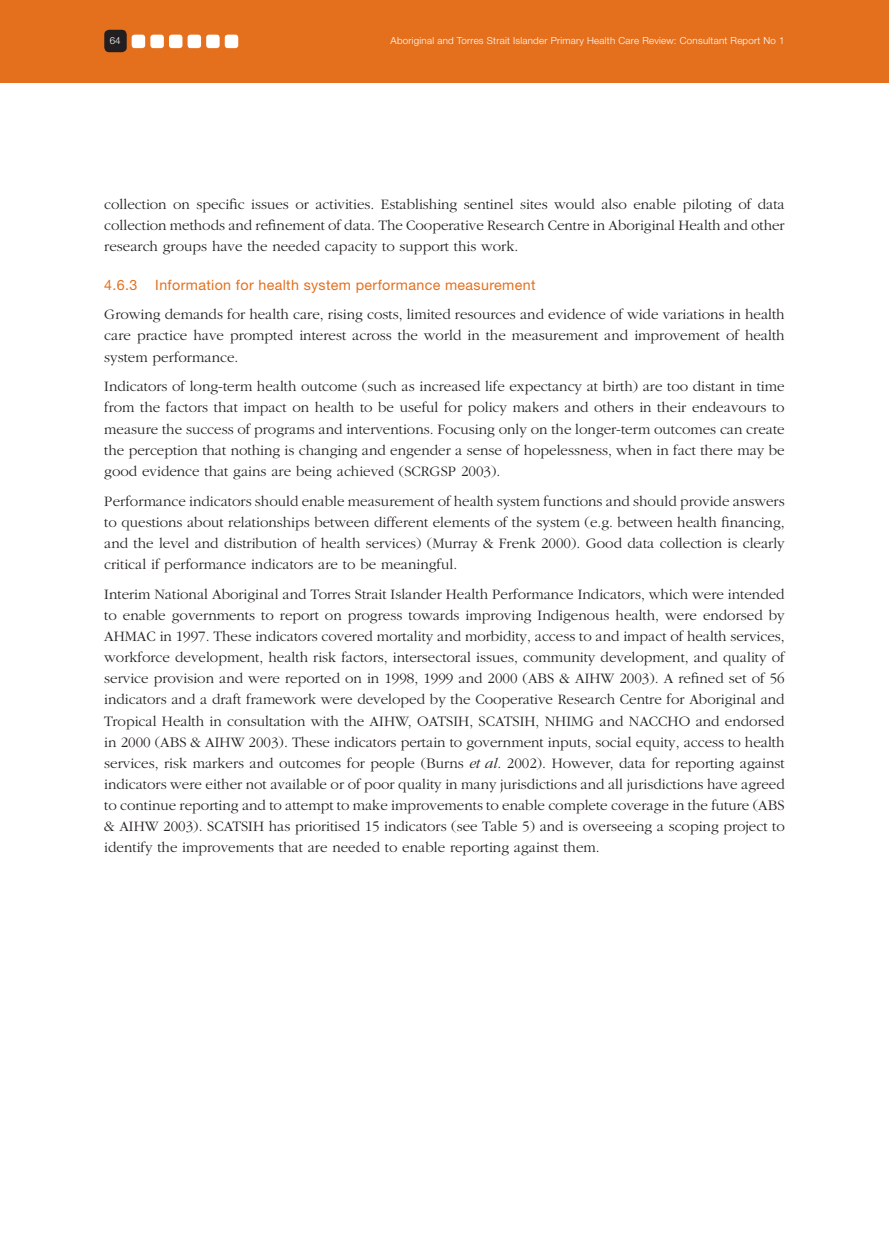
<style>
.page{position:relative;width:889px;height:1259px;background:#fff}
.page>*{position:absolute;margin:0;border:0;box-sizing:border-box;transform-origin:0 0}
.t1{font:300 15px/21.1px "Garamond";color:#231f20;text-align:justify}
.t2{font:14.25px "Helvetica Neue";letter-spacing:.025em;color:#e4701e}
.t3{font:300 9.75px "Helvetica Neue";letter-spacing:.025em;color:#fff}
.s1{font-style:italic}
</style>
<div class="page">
<div style="left:0;top:0;width:889px;height:83px;background:#e4701e"></div>
<svg style="left:188px;top:35px;width:50px;height:13px"></svg>
<svg style="left:104px;top:30px;width:78px;height:22px"></svg>
<p class="t3" style="left:110px;top:35px;width:12px">64</p>
<p class="t3" style="left:391px;top:34px;width:396px">Aboriginal and Torres Strait Islander Primary Health Care Review: Consultant Report No 1</p>
<p class="t1" style="left:104px;top:194px;width:682px">collection on specific issues or activities. Establishing sentinel sites would also enable piloting of data collection methods and refinement of data. The Cooperative Research Centre in Aboriginal Health and other research groups have the needed capacity to support this work.</p>
<p class="t2" style="left:104px;top:276px;width:35px">4.6.3</p>
<p class="t2" style="left:155px;top:276px;width:382px">Information for health system performance measurement</p>
<p class="t1" style="left:104px;top:304px;width:682px">Growing demands for health care, rising costs, limited resources and evidence of wide variations in health care practice have prompted interest across the world in the measurement and improvement of health system performance.</p>
<p class="t1" style="left:104px;top:376px;width:682px">Indicators of long-term health outcome (such as increased life expectancy at birth) are too distant in time from the factors that impact on health to be useful for policy makers and others in their endeavours to measure the success of programs and interventions. Focusing only on the longer-term outcomes can create the perception that nothing is changing and engender a sense of hopelessness, when in fact there may be good evidence that gains are being achieved (SCRGSP 2003).</p>
<p class="t1" style="left:104px;top:490px;width:682px">Performance indicators should enable measurement of health system functions and should provide answers to questions about relationships between different elements of the system (e.g. between health financing, and the level and distribution of health services) (Murray &amp; Frenk 2000). Good data collection is clearly critical if performance indicators are to be meaningful.</p>
<p class="t1" style="left:104px;top:584px;width:682px">Interim National Aboriginal and Torres Strait Islander Health Performance Indicators, which were intended to enable governments to report on progress towards improving Indigenous health, were endorsed by AHMAC in 1997. These indicators covered mortality and morbidity, access to and impact of health services, workforce development, health risk factors, intersectoral issues, community development, and quality of service provision and were reported on in 1998, 1999 and 2000 (ABS &amp; AIHW 2003). A refined set of 56 indicators and a draft framework were developed by the Cooperative Research Centre for Aboriginal and Tropical Health in consultation with the AIHW, OATSIH, SCATSIH, NHIMG and NACCHO and endorsed in 2000 (ABS &amp; AIHW 2003). These indicators pertain to government inputs, social equity, access to health services, risk markers and outcomes for people (Burns <span class="s1">et al</span>. 2002). However, data for reporting against indicators were either not available or of poor quality in many jurisdictions and all jurisdictions have agreed to continue reporting and to attempt to make improvements to enable complete coverage in the future (ABS &amp; AIHW 2003). SCATSIH has prioritised 15 indicators (see Table 5) and is overseeing a scoping project to identify the improvements that are needed to enable reporting against them.</p>
</div>
